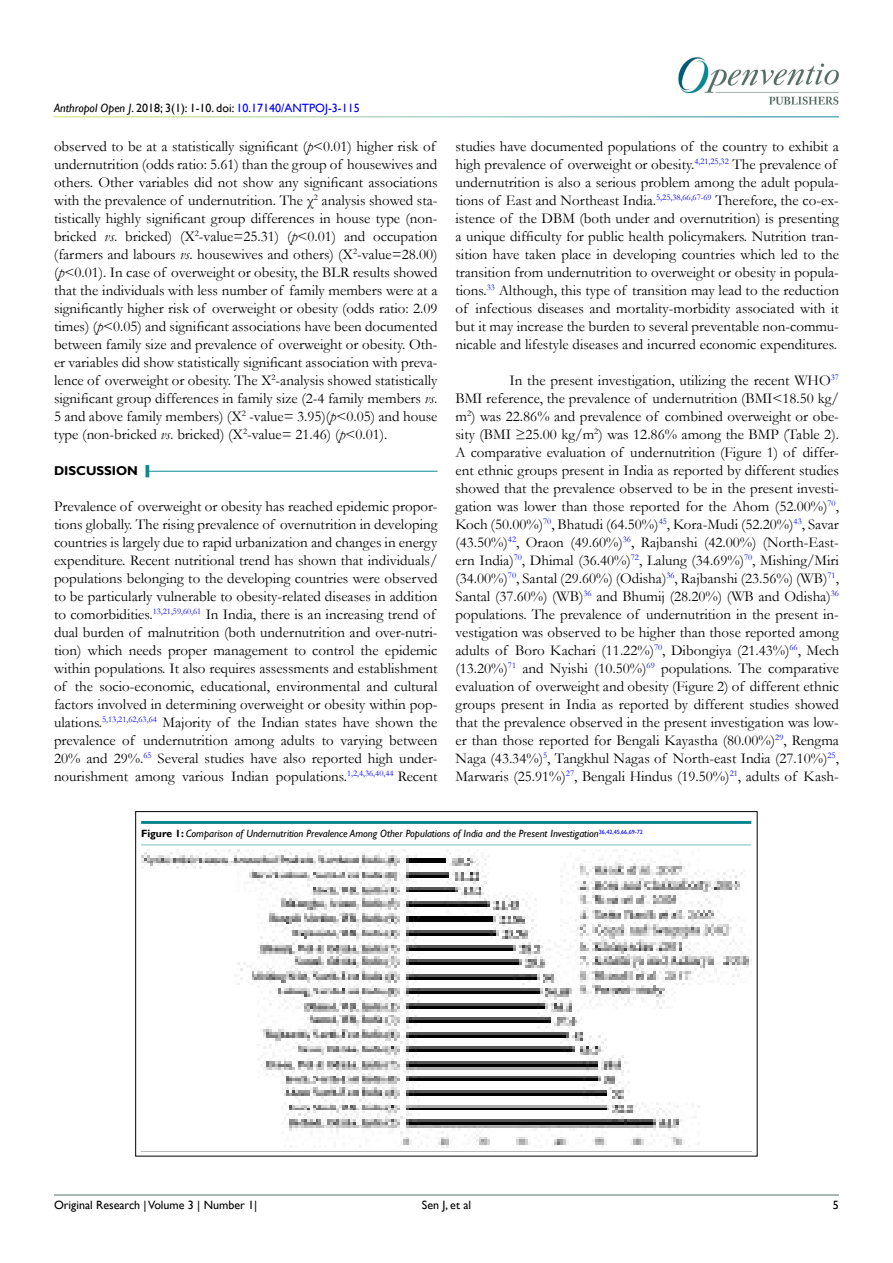
<style>
.page{position:relative;width:893px;height:1263px;background:#fff}
.page>*{position:absolute;margin:0;border:0;box-sizing:border-box;transform-origin:0 0}
.t1{font:15px/18px "Garamond";color:#000}
.t2{font:700 12.75px "Gill Sans";color:#000}
.t3{font:12px "Gill Sans";color:#0000fa}
.t4{font:12px "Gill Sans";color:#000}
.t5{font:italic 10.5px "Gill Sans";color:#000}
.s1{font-style:italic;color:#000}
.s2{color:#000}
.s3{font-style:italic}
.s4{font-weight:700;font-style:normal}
</style>
<div class="page">
<img style="left:678px;top:57px;width:161px;height:48px">
<hr style="left:54px;top:1194px;width:785px;height:1px;background:#597068">
<img style="left:142px;top:849px;width:609px;height:299px">
<div style="left:128px;top:808px;width:636px;height:16px;background:#f9f2f3;opacity:.75"></div>
<hr style="left:141px;top:845px;width:610px;height:1px;background:#0a8b93">
<hr style="left:149px;top:471px;width:288px;height:1px;background:#0a8b93">
<svg style="left:145px;top:465px;width:4px;height:12px"></svg>
<p class="t3" style="left:54px;top:101px;width:307px"><span class="s1">Anthropol Open J</span><span class="s2">. 2018; 3(1): 1-10. doi:</span> 10.17140/ANTPOJ-3-115</p>
<p class="t1" style="left:54px;top:137px;width:385px">observed to be at a statistically significant (<span class="s3">p</span>&lt;0.01) higher risk of undernutrition (odds ratio: 5.61) than the group of housewives and others. Other variables did not show any significant associations with the prevalence of undernutrition. The χ<sup>2</sup> analysis showed sta&shy;tistically highly significant group differences in house type (non&shy;bricked <span class="s3">vs</span>. bricked) (Χ<sup>2</sup>-value=25.31) (<span class="s3">p</span>&lt;0.01) and occupation (farmers and labours <span class="s3">vs</span>. housewives and others) (Χ<sup>2</sup>-value=28.00) (<span class="s3">p</span>&lt;0.01). In case of overweight or obesity, the BLR results showed that the individuals with less number of family members were at a significantly higher risk of overweight or obesity (odds ratio: 2.09 times) (<span class="s3">p</span>&lt;0.05) and significant associations have been documented between family size and prevalence of overweight or obesity. Oth&shy;er variables did show statistically significant association with preva&shy;lence of overweight or obesity. The Χ<sup>2</sup>-analysis showed statistically significant group differences in family size (2-4 family members <span class="s3">vs</span>.<br>5 and above family members) (Χ<sup>2</sup> -value= 3.95)(<span class="s3">p</span>&lt;0.05) and house type (non-bricked <span class="s3">vs</span>. bricked) (Χ<sup>2</sup>-value= 21.46) (<span class="s3">p</span>&lt;0.01).</p>
<p class="t2" style="left:54px;top:463px;width:86px">DISCUSSION</p>
<p class="t1" style="left:54px;top:497px;width:385px">Prevalence of overweight or obesity has reached epidemic propor&shy;tions globally. The rising prevalence of overnutrition in developing countries is largely due to rapid urbanization and changes in energy expenditure. Recent nutritional trend has shown that individuals/ populations belonging to the developing countries were observed to be particularly vulnerable to obesity-related diseases in addition to comorbidities.<sup>13,21,59,60,61</sup> In India, there is an increasing trend of dual burden of malnutrition (both undernutrition and over-nutri&shy;tion) which needs proper management to control the epidemic within populations. It also requires assessments and establishment of the socio-economic, educational, environmental and cultural factors involved in determining overweight or obesity within pop&shy;ulations.<sup>5,13,21,62,63,64</sup> Majority of the Indian states have shown the prevalence of undernutrition among adults to varying between 20% and 29%.<sup>65</sup> Several studies have also reported high under&shy;nourishment among various Indian populations.<sup>1,2,4,36,40,44</sup> Recent</p>
<p class="t1" style="left:455px;top:137px;width:385px">studies have documented populations of the country to exhibit a high prevalence of overweight or obesity.<sup>4,21,25,32</sup> The prevalence of undernutrition is also a serious problem among the adult popula&shy;tions of East and Northeast India.<sup>5,25,38,66,67-69</sup> Therefore, the co-ex&shy;istence of the DBM (both under and overnutrition) is presenting a unique difficulty for public health policymakers. Nutrition tran&shy;sition have taken place in developing countries which led to the transition from undernutrition to overweight or obesity in popula&shy;tions.<sup>33</sup> Although, this type of transition may lead to the reduction of infectious diseases and mortality-morbidity associated with it but it may increase the burden to several preventable non-commu&shy;nicable and lifestyle diseases and incurred economic expenditures.</p>
<p class="t1" style="left:455px;top:371px;width:385px;text-align:justify;text-indent:54px">In the present investigation, utilizing the recent WHO<sup>37<br></sup>BMI reference, the prevalence of undernutrition (BMI&lt;18.50 kg/ m<sup>2</sup>) was 22.86% and prevalence of combined overweight or obe&shy;sity (BMI ≥25.00 kg/m<sup>2</sup>) was 12.86% among the BMP (Table 2).<br>A comparative evaluation of undernutrition (Figure 1) of differ&shy;ent ethnic groups present in India as reported by different studies showed that the prevalence observed to be in the present investi&shy;gation was lower than those reported for the Ahom (52.00%)<sup>70</sup>, Koch (50.00%)<sup>70</sup>, Bhatudi (64.50%)<sup>45</sup>, Kora-Mudi (52.20%)<sup>43</sup>, Savar (43.50%)<sup>42</sup>, Oraon (49.60%)<sup>36</sup>, Rajbanshi (42.00%) (North-East&shy;ern India)<sup>70</sup>, Dhimal (36.40%)<sup>72</sup>, Lalung (34.69%)<sup>70</sup>, Mishing/Miri (34.00%)<sup>70</sup>, Santal (29.60%) (Odisha)<sup>36</sup>, Rajbanshi (23.56%) (WB)<sup>71</sup>, Santal (37.60%) (WB)<sup>36</sup> and Bhumij (28.20%) (WB and Odisha)<sup>36 </sup>populations. The prevalence of undernutrition in the present in&shy;vestigation was observed to be higher than those reported among adults of Boro Kachari (11.22%)<sup>70</sup>, Dibongiya (21.43%)<sup>66</sup>, Mech (13.20%)<sup>71</sup> and Nyishi (10.50%)<sup>69</sup> populations. The comparative evaluation of overweight and obesity (Figure 2) of different ethnic groups present in India as reported by different studies showed that the prevalence observed in the present investigation was low&shy;er than those reported for Bengali Kayastha (80.00%)<sup>29</sup>, Rengma Naga (43.34%)<sup>5</sup>, Tangkhul Nagas of North-east India (27.10%)<sup>25</sup>, Marwaris (25.91%)<sup>27</sup>, Bengali Hindus (19.50%)<sup>21</sup>, adults of Kash-</p>
<p class="t5" style="left:141px;top:827px;width:503px"><span class="s4">Figure 1:</span> Comparison of Undernutrition Prevalence Among Other Populations of India and the Present Investigation<sup>36,42,45,66,69-72</sup></p>
<p class="t4" style="left:54px;top:1198px;width:205px">Original Research | Volume 3 | Number 1|</p>
<p class="t4" style="left:422px;top:1198px;width:51px">Sen J, et al</p>
<p class="t4" style="left:833px;top:1198px;width:7px">5</p>
</div>
